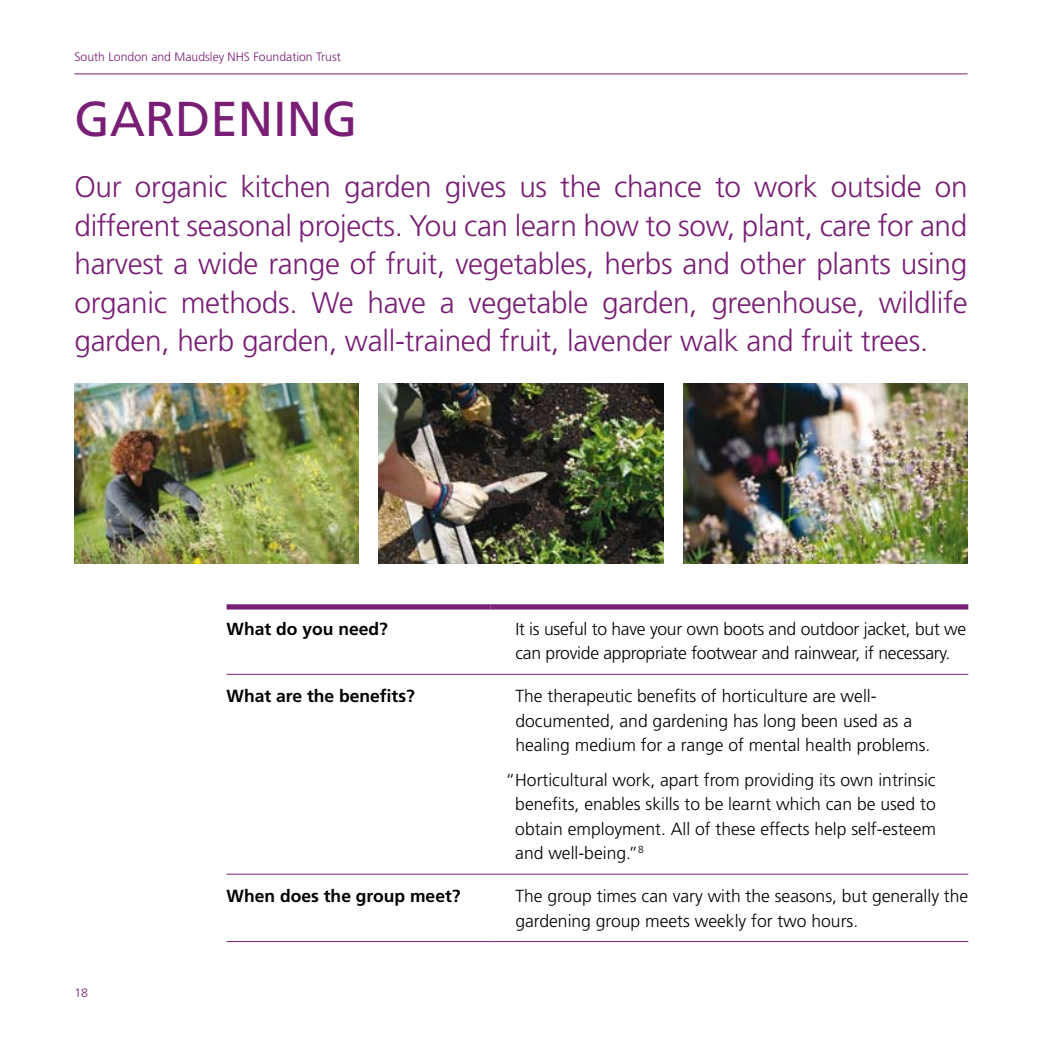
<style>
.page{position:relative;width:1042px;height:1042px;background:#fff}
.page>*{position:absolute;margin:0;border:0;box-sizing:border-box;transform-origin:0 0}
.t1{font:49px "Frutiger";color:#791e75}
.t2{font:300 29.75px/38.5px "Frutiger";letter-spacing:-.01em;color:#791e75;text-align:justify}
.t3{font:300 17.5px/24.5px "Frutiger";color:#000}
.t4{font:700 17.5px "Frutiger";color:#000}
.t5{font:300 12.25px "Frutiger";color:#791e75}
</style>
<div class="page">
<hr style="left:74px;top:73px;width:893px;height:1px;background:#791e75">
<div style="left:227px;top:604px;width:264px;height:5px;background:#791e75"></div>
<div style="left:491px;top:604px;width:477px;height:5px;background:#791e75"></div>
<hr style="left:227px;top:674px;width:264px;height:1px;background:#791e75">
<hr style="left:491px;top:674px;width:477px;height:1px;background:#791e75">
<hr style="left:227px;top:874px;width:264px;height:1px;background:#791e75">
<hr style="left:491px;top:874px;width:477px;height:1px;background:#791e75">
<hr style="left:227px;top:941px;width:264px;height:1px;background:#791e75">
<hr style="left:491px;top:941px;width:477px;height:1px;background:#791e75">
<img style="left:74px;top:384px;width:285px;height:180px">
<img style="left:379px;top:384px;width:284px;height:180px">
<img style="left:683px;top:384px;width:284px;height:180px">
<p class="t5" style="left:74px;top:50px;width:268px">South London and Maudsley NHS Foundation Trust</p>
<h1 class="t1" style="left:74px;top:90px;width:285px">GARDENING</h1>
<p class="t2" style="left:74px;top:168px;width:895px">Our organic kitchen garden gives us the chance to work outside on different seasonal projects. You can learn how to sow, plant, care for and harvest a wide range of fruit, vegetables, herbs and other plants using organic methods. We have a vegetable garden, greenhouse, wildlife garden, herb garden, wall-trained fruit, lavender walk and fruit trees.</p>
<p class="t5" style="left:74px;top:986px;width:15px">18</p>
<p class="t4" style="left:227px;top:618px;width:163px">What do you need?</p>
<p class="t3" style="left:515px;top:617px;width:452px">It is useful to have your own boots and outdoor jacket, but we can provide appropriate footwear and rainwear, if necessary.</p>
<p class="t4" style="left:227px;top:686px;width:190px">What are the benefits?</p>
<p class="t3" style="left:515px;top:684px;width:416px">The therapeutic benefits of horticulture are well&shy;documented, and gardening has long been used as a healing medium for a range of mental health problems.</p>
<p class="t3" style="left:515px;top:768px;width:422px;text-align:justify;text-indent:-10px">“Horticultural work, apart from providing its own intrinsic benefits, enables skills to be learnt which can be used to obtain employment. All of these effects help self-esteem and well-being.”<sup>8</sup></p>
<p class="t4" style="left:227px;top:886px;width:236px">When does the group meet?</p>
<p class="t3" style="left:515px;top:884px;width:454px">The group times can vary with the seasons, but generally the gardening group meets weekly for two hours.</p>
</div>
